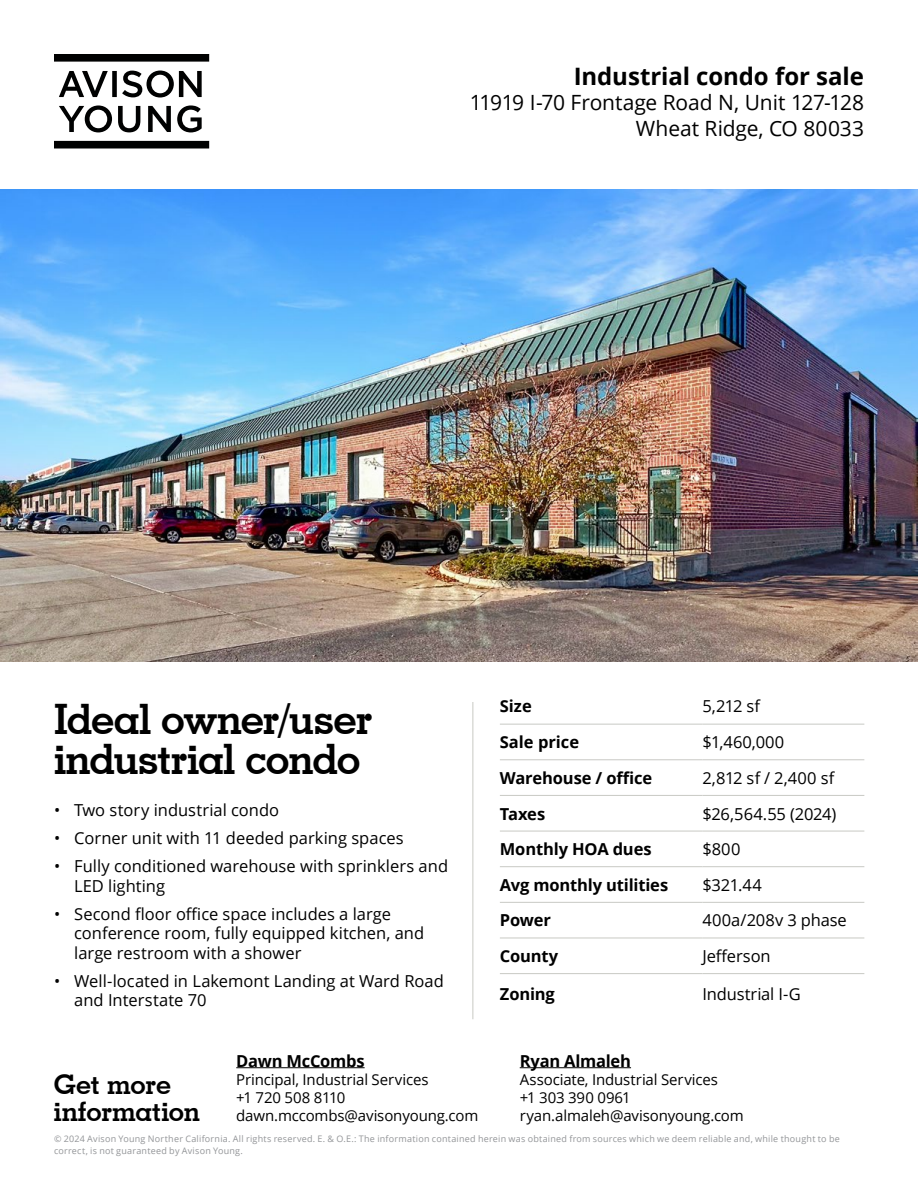
<style>
.page{position:relative;width:918px;height:1188px;background:#fff}
.page>*{position:absolute;margin:0;border:0;box-sizing:border-box;transform-origin:0 0}
.t1{font:700 42px/40.5px "Geometric Slab 703 BT";letter-spacing:-.025em;color:#000}
.t2{font:700 27px/27px "Geometric Slab 703 BT";letter-spacing:-.01em;color:#000}
.t3{font:700 24px "Open Sans";letter-spacing:-.005em;color:#000}
.t4{font:21px/25.2px "Open Sans";letter-spacing:-.005em;color:#000;text-align:right}
.t5{font:16.5px/19.5px "Open Sans";color:#000}
.t6{font:700 16.5px "Open Sans";letter-spacing:-.01em;color:#000}
.t7{font:15px/18.8px "Open Sans";letter-spacing:-.01em;color:#000}
.t8{font:9px/12px "Open Sans";letter-spacing:.025em;color:#939598}
</style>
<div class="page">
<svg style="left:54px;top:54px;width:155px;height:8px"></svg>
<svg style="left:54px;top:141px;width:155px;height:7px"></svg>
<svg style="left:59px;top:71px;width:143px;height:27px"></svg>
<svg style="left:59px;top:105px;width:53px;height:27px"></svg>
<svg style="left:118px;top:106px;width:22px;height:26px"></svg>
<svg style="left:148px;top:106px;width:23px;height:26px"></svg>
<svg style="left:177px;top:105px;width:25px;height:27px"></svg>
<hr style="left:236px;top:1067px;width:129px;height:1px;background:#000">
<hr style="left:520px;top:1067px;width:111px;height:1px;background:#000">
<img style="left:0;top:189px;width:918px;height:473px">
<hr style="left:472px;top:702px;width:1px;height:317px;background:#c8c9c4">
<hr style="left:500px;top:795px;width:202px;height:1px;background:#c8c9c4">
<hr style="left:702px;top:795px;width:162px;height:1px;background:#c8c9c4">
<hr style="left:500px;top:831px;width:202px;height:1px;background:#c8c9c4">
<hr style="left:702px;top:831px;width:162px;height:1px;background:#c8c9c4">
<hr style="left:500px;top:866px;width:202px;height:1px;background:#c8c9c4">
<hr style="left:702px;top:866px;width:162px;height:1px;background:#c8c9c4">
<hr style="left:500px;top:902px;width:202px;height:1px;background:#c8c9c4">
<hr style="left:702px;top:902px;width:162px;height:1px;background:#c8c9c4">
<hr style="left:500px;top:938px;width:202px;height:1px;background:#c8c9c4">
<hr style="left:702px;top:938px;width:162px;height:1px;background:#c8c9c4">
<hr style="left:500px;top:973px;width:202px;height:1px;background:#c8c9c4">
<hr style="left:702px;top:973px;width:162px;height:1px;background:#c8c9c4">
<hr style="left:500px;top:724px;width:202px;height:1px;background:#c8c9c4">
<hr style="left:702px;top:724px;width:162px;height:1px;background:#c8c9c4">
<hr style="left:500px;top:759px;width:202px;height:1px;background:#c8c9c4">
<hr style="left:702px;top:759px;width:162px;height:1px;background:#c8c9c4">
<h3 class="t3" style="left:574px;top:60px;width:292px">Industrial condo for sale</h3>
<p class="t4" style="left:470px;top:90px;width:396px">11919 I-70 Frontage Road N, Unit 127-128<br>Wheat Ridge, CO 80033</p>
<h1 class="t1" style="left:54px;top:698px;width:320px">Ideal owner/user industrial condo</h1>
<p class="t5" style="left:54px;top:800px;width:227px">• Two story industrial condo</p>
<p class="t5" style="left:54px;top:828px;width:351px">• Corner unit with 11 deeded parking spaces</p>
<p class="t5" style="left:74px;top:856px;width:375px;text-indent:-20px">• Fully conditioned warehouse with sprinklers and<br>LED lighting</p>
<p class="t5" style="left:74px;top:904px;width:351px;text-indent:-20px">• Second floor office space includes a large conference room, fully equipped kitchen, and large restroom with a shower</p>
<p class="t5" style="left:74px;top:971px;width:371px;text-indent:-20px">• Well-located in Lakemont Landing at Ward Road and Interstate 70</p>
<p class="t6" style="left:500px;top:695px;width:33px">Size</p>
<p class="t5" style="left:702px;top:696px;width:59px">5,212 sf</p>
<p class="t6" style="left:500px;top:731px;width:81px">Sale price</p>
<p class="t5" style="left:702px;top:732px;width:84px">$1,460,000</p>
<p class="t6" style="left:500px;top:766px;width:154px">Warehouse / office</p>
<p class="t5" style="left:702px;top:768px;width:134px">2,812 sf / 2,400 sf</p>
<p class="t6" style="left:500px;top:802px;width:47px">Taxes</p>
<p class="t5" style="left:702px;top:803px;width:135px">$26,564.55 (2024)</p>
<p class="t6" style="left:500px;top:838px;width:153px">Monthly HOA dues</p>
<p class="t5" style="left:702px;top:839px;width:40px">$800</p>
<p class="t6" style="left:500px;top:873px;width:170px">Avg monthly utilities</p>
<p class="t5" style="left:702px;top:875px;width:61px">$321.44</p>
<p class="t6" style="left:500px;top:909px;width:53px">Power</p>
<p class="t5" style="left:702px;top:910px;width:146px">400a/208v 3 phase</p>
<p class="t6" style="left:500px;top:944px;width:60px">County</p>
<p class="t5" style="left:702px;top:946px;width:70px">Jefferson</p>
<p class="t6" style="left:500px;top:982px;width:57px">Zoning</p>
<p class="t5" style="left:702px;top:984px;width:100px">Industrial I-G</p>
<p class="t6" style="left:236px;top:1049px;width:130px">Dawn McCombs</p>
<p class="t7" style="left:236px;top:1069px;width:194px">Principal, Industrial Services +1 720 508 8110</p>
<p class="t7" style="left:236px;top:1105px;width:244px">dawn.mccombs@avisonyoung.com</p>
<p class="t6" style="left:520px;top:1049px;width:113px">Ryan Almaleh</p>
<p class="t7" style="left:520px;top:1069px;width:200px">Associate, Industrial Services +1 303 390 0961</p>
<p class="t7" style="left:520px;top:1105px;width:226px">ryan.almaleh@avisonyoung.com</p>
<h2 class="t2" style="left:54px;top:1070px;width:148px">Get more information</h2>
<p class="t8" style="left:54px;top:1133px;width:787px">© 2024 Avison Young Norther California. All rights reserved. E. &amp; O.E.: The information contained herein was obtained from sources which we deem reliable and, while thought to be correct, is not guaranteed by Avison Young.</p>
</div>
